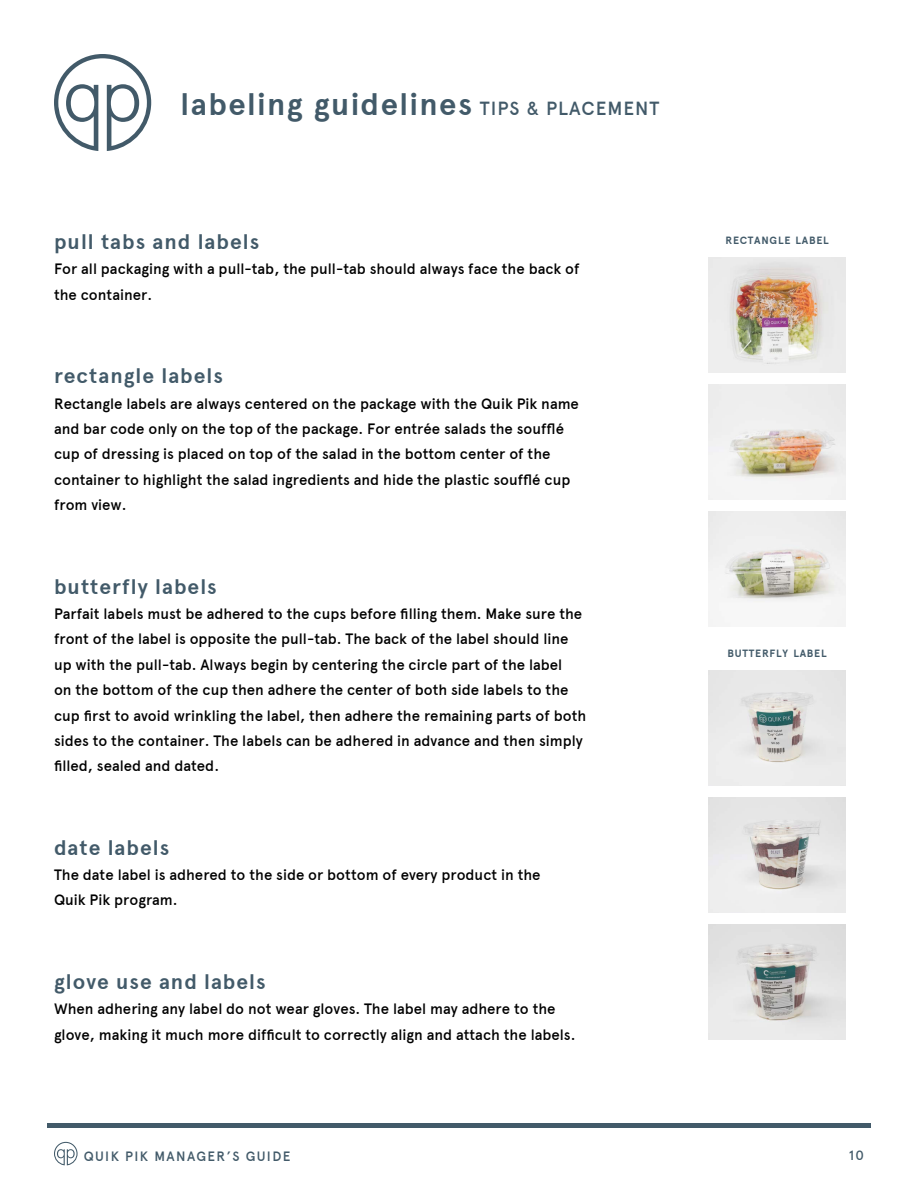
<style>
.page{position:relative;width:918px;height:1188px;background:#fff}
.page>*{position:absolute;margin:0;border:0;box-sizing:border-box;transform-origin:0 0}
.t1{font:700 31.05px "Apercu";letter-spacing:.05em;color:#425a69}
.t2{font:700 21px "Apercu";letter-spacing:.05em;color:#425a69}
.t3{font:500 15px/25.3px "Apercu";color:#000}
.t4{font:500 13.5px "Apercu";letter-spacing:.1em;color:#425a69}
.t5{font:700 10.5px "Apercu";letter-spacing:.07em;color:#425a69}
.s1{font-weight:500;font-size:18.9px}
</style>
<div class="page">
<div style="left:47px;top:1123px;width:824px;height:5px;background:#425a69"></div>
<svg style="left:54px;top:1142px;width:24px;height:23px"></svg>
<svg style="left:54px;top:54px;width:97px;height:97px"></svg>
<img style="left:709px;top:258px;width:137px;height:114px">
<img style="left:709px;top:385px;width:137px;height:114px">
<img style="left:709px;top:512px;width:137px;height:114px">
<img style="left:709px;top:671px;width:137px;height:115px">
<img style="left:709px;top:798px;width:137px;height:115px">
<img style="left:709px;top:925px;width:137px;height:115px">
<h1 class="t1" style="left:181px;top:85px;width:480px">labeling guidelines <span class="s1">TIPS &amp; PLACEMENT</span></h1>
<h2 class="t2" style="left:54px;top:229px;width:207px">pull tabs and labels</h2>
<p class="t3" style="left:54px;top:256px;width:527px">For all packaging with a pull-tab, the pull-tab should always face the back of the container.</p>
<h2 class="t2" style="left:54px;top:363px;width:171px">rectangle labels</h2>
<p class="t3" style="left:54px;top:391px;width:527px">Rectangle labels are always centered on the package with the Quik Pik name and bar code only on the top of the package. For entrée salads the soufflé cup of dressing is placed on top of the salad in the bottom center of the container to highlight the salad ingredients and hide the plastic soufflé cup from view.</p>
<h2 class="t2" style="left:54px;top:574px;width:164px">butterfly labels</h2>
<p class="t3" style="left:54px;top:601px;width:534px">Parfait labels must be adhered to the cups before filling them. Make sure the front of the label is opposite the pull-tab. The back of the label should line up with the pull-tab. Always begin by centering the circle part of the label<br>on the bottom of the cup then adhere the center of both side labels to the cup first to avoid wrinkling the label, then adhere the remaining parts of both sides to the container. The labels can be adhered in advance and then simply filled, sealed and dated.</p>
<h2 class="t2" style="left:54px;top:835px;width:117px">date labels</h2>
<p class="t3" style="left:54px;top:862px;width:488px">The date label is adhered to the side or bottom of every product in the<br>Quik Pik program.</p>
<h2 class="t2" style="left:54px;top:969px;width:213px">glove use and labels</h2>
<p class="t3" style="left:54px;top:996px;width:523px">When adhering any label do not wear gloves. The label may adhere to the glove, making it much more difficult to correctly align and attach the labels.</p>
<p class="t5" style="left:725px;top:234px;width:105px">RECTANGLE LABEL</p>
<p class="t5" style="left:728px;top:647px;width:100px">BUTTERFLY LABEL</p>
<p class="t4" style="left:84px;top:1148px;width:208px">QUIK PIK MANAGER’S GUIDE</p>
<p class="t4" style="left:849px;top:1147px;width:17px">10</p>
</div>
